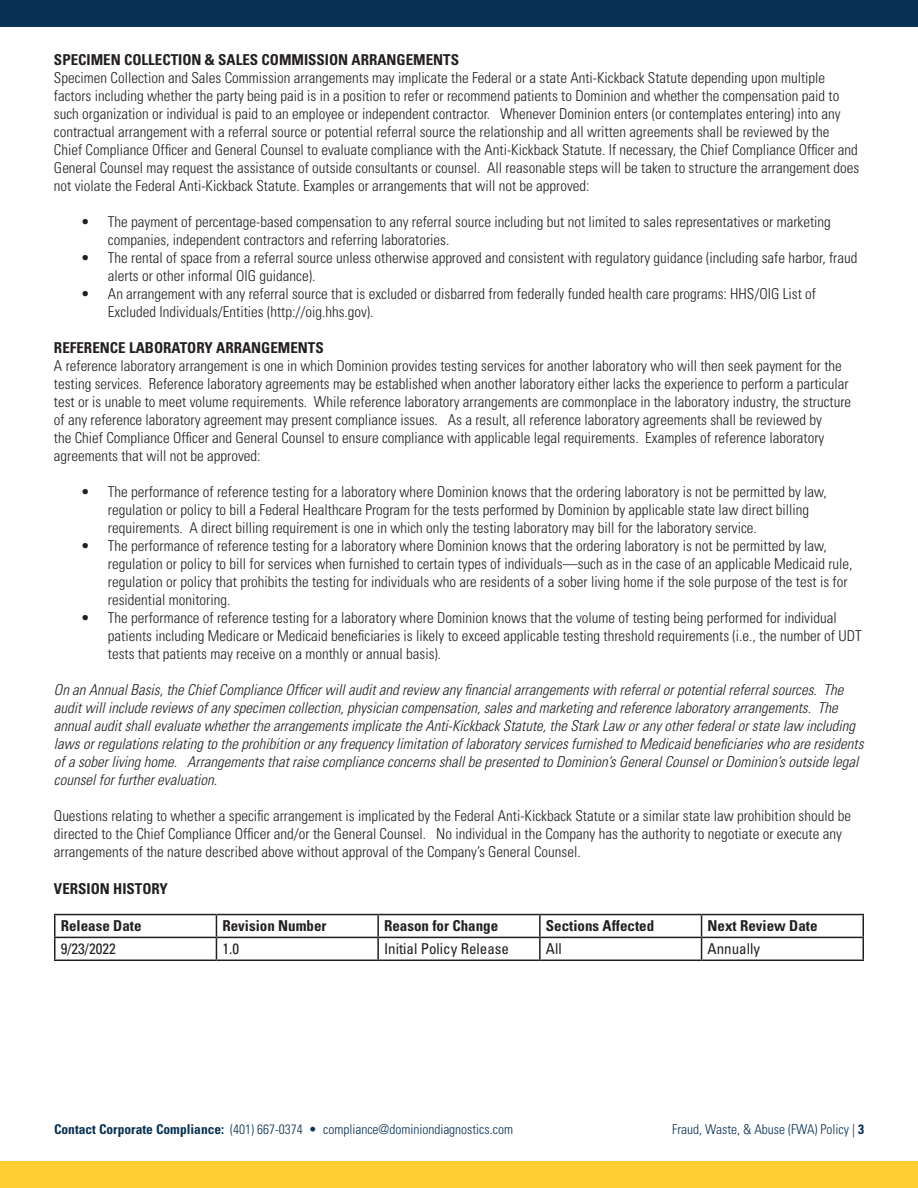
<style>
.page{position:relative;width:918px;height:1188px;background:#fff}
.page>*{position:absolute;margin:0;border:0;box-sizing:border-box;transform-origin:0 0}
.t1{font:300 condensed 15px/18px "Univers LT Std";color:#231f20}
.t2{font:italic 300 condensed 15px/18px "Univers LT Std";color:#231f20}
.t3{font:700 condensed 15px "Univers LT Std";color:#231f20}
.t4{font:condensed 15px "Univers LT Std";color:#231f20}
.t5{font:300 condensed 13.5px "Univers LT Std";color:#093153}
.s1{font-weight:700}
</style>
<div class="page">
<div style="left:0;top:0;width:918px;height:27px;background:#093153"></div>
<div style="left:0;top:1161px;width:918px;height:27px;background:#fecd32"></div>
<hr style="left:54px;top:914px;width:162px;height:1px;background:#231f20">
<hr style="left:54px;top:915px;width:2px;height:22px;background:#231f20">
<hr style="left:216px;top:914px;width:162px;height:1px;background:#231f20">
<hr style="left:378px;top:914px;width:162px;height:1px;background:#231f20">
<hr style="left:377px;top:915px;width:2px;height:22px;background:#231f20">
<hr style="left:540px;top:914px;width:162px;height:1px;background:#231f20">
<hr style="left:539px;top:915px;width:2px;height:22px;background:#231f20">
<hr style="left:702px;top:914px;width:162px;height:1px;background:#231f20">
<hr style="left:862px;top:915px;width:2px;height:22px;background:#231f20">
<hr style="left:54px;top:937px;width:162px;height:1px;background:#231f20">
<hr style="left:54px;top:938px;width:2px;height:22px;background:#231f20">
<hr style="left:216px;top:937px;width:162px;height:1px;background:#231f20">
<svg style="left:216px;top:915px;width:1px;height:45px"></svg>
<hr style="left:378px;top:937px;width:162px;height:1px;background:#231f20">
<hr style="left:377px;top:938px;width:2px;height:22px;background:#231f20">
<hr style="left:540px;top:937px;width:162px;height:1px;background:#231f20">
<hr style="left:539px;top:938px;width:2px;height:22px;background:#231f20">
<hr style="left:702px;top:937px;width:162px;height:1px;background:#231f20">
<svg style="left:701px;top:915px;width:1px;height:45px"></svg>
<hr style="left:862px;top:938px;width:2px;height:22px;background:#231f20">
<hr style="left:54px;top:960px;width:162px;height:1px;background:#231f20">
<hr style="left:216px;top:960px;width:162px;height:1px;background:#231f20">
<hr style="left:378px;top:960px;width:162px;height:1px;background:#231f20">
<hr style="left:540px;top:960px;width:162px;height:1px;background:#231f20">
<hr style="left:702px;top:960px;width:162px;height:1px;background:#231f20">
<p class="t3" style="left:54px;top:50px;width:407px">SPECIMEN COLLECTION &amp; SALES COMMISSION ARRANGEMENTS</p>
<p class="t1" style="left:54px;top:69px;width:807px">Specimen Collection and Sales Commission arrangements may implicate the Federal or a state Anti-Kickback Statute depending upon multiple factors including whether the party being paid is in a position to refer or recommend patients to Dominion and whether the compensation paid to such organization or individual is paid to an employee or independent contractor. Whenever Dominion enters (or contemplates entering) into any contractual arrangement with a referral source or potential referral source the relationship and all written agreements shall be reviewed by the Chief Compliance Officer and General Counsel to evaluate compliance with the Anti-Kickback Statute. If necessary, the Chief Compliance Officer and General Counsel may request the assistance of outside consultants or counsel. All reasonable steps will be taken to structure the arrangement does not violate the Federal Anti-Kickback Statute. Examples or arrangements that will not be approved:</p>
<p class="t1" style="left:108px;top:213px;width:724px;text-indent:-27px">• The payment of percentage-based compensation to any referral source including but not limited to sales representatives or marketing companies, independent contractors and referring laboratories.</p>
<p class="t1" style="left:108px;top:249px;width:751px;text-indent:-27px">• The rental of space from a referral source unless otherwise approved and consistent with regulatory guidance (including safe harbor, fraud alerts or other informal OIG guidance).</p>
<p class="t1" style="left:108px;top:285px;width:710px;text-indent:-27px">• An arrangement with any referral source that is excluded or disbarred from federally funded health care programs: HHS/OIG List of<br>Excluded Individuals/Entities (http://oig.hhs.gov).</p>
<p class="t3" style="left:54px;top:338px;width:271px">REFERENCE LABORATORY ARRANGEMENTS</p>
<p class="t1" style="left:54px;top:357px;width:799px">A reference laboratory arrangement is one in which Dominion provides testing services for another laboratory who will then seek payment for the testing services. Reference laboratory agreements may be established when another laboratory either lacks the experience to perform a particular test or is unable to meet volume requirements. While reference laboratory arrangements are commonplace in the laboratory industry, the structure of any reference laboratory agreement may present compliance issues. As a result, all reference laboratory agreements shall be reviewed by<br>the Chief Compliance Officer and General Counsel to ensure compliance with applicable legal requirements. Examples of reference laboratory agreements that will not be approved:</p>
<p class="t1" style="left:108px;top:483px;width:720px;text-indent:-27px">• The performance of reference testing for a laboratory where Dominion knows that the ordering laboratory is not be permitted by law, regulation or policy to bill a Federal Healthcare Program for the tests performed by Dominion by applicable state law direct billing requirements. A direct billing requirement is one in which only the testing laboratory may bill for the laboratory service.</p>
<p class="t1" style="left:108px;top:537px;width:746px;text-indent:-27px">• The performance of reference testing for a laboratory where Dominion knows that the ordering laboratory is not be permitted by law, regulation or policy to bill for services when furnished to certain types of individuals—such as in the case of an applicable Medicaid rule, regulation or policy that prohibits the testing for individuals who are residents of a sober living home if the sole purpose of the test is for residential monitoring.</p>
<p class="t1" style="left:108px;top:609px;width:755px;text-indent:-27px">• The performance of reference testing for a laboratory where Dominion knows that the volume of testing being performed for individual patients including Medicare or Medicaid beneficiaries is likely to exceed applicable testing threshold requirements (i.e., the number of UDT tests that patients may receive on a monthly or annual basis).</p>
<p class="t2" style="left:54px;top:681px;width:811px">On an Annual Basis, the Chief Compliance Officer will audit and review any financial arrangements with referral or potential referral sources. The audit will include reviews of any specimen collection, physician compensation, sales and marketing and reference laboratory arrangements. The annual audit shall evaluate whether the arrangements implicate the Anti-Kickback Statute, the Stark Law or any other federal or state law including laws or regulations relating to the prohibition or any frequency limitation of laboratory services furnished to Medicaid beneficiaries who are residents of a sober living home. Arrangements that raise compliance concerns shall be presented to Dominion’s General Counsel or Dominion’s outside legal counsel for further evaluation.</p>
<p class="t1" style="left:54px;top:807px;width:799px">Questions relating to whether a specific arrangement is implicated by the Federal Anti-Kickback Statute or a similar state law prohibition should be directed to the Chief Compliance Officer and/or the General Counsel. No individual in the Company has the authority to negotiate or execute any arrangements of the nature described above without approval of the Company’s General Counsel.</p>
<p class="t3" style="left:54px;top:880px;width:115px">VERSION HISTORY</p>
<p class="t3" style="left:61px;top:917px;width:82px">Release Date</p>
<p class="t3" style="left:222px;top:917px;width:106px">Revision Number</p>
<p class="t3" style="left:384px;top:917px;width:116px">Reason for Change</p>
<p class="t3" style="left:546px;top:917px;width:110px">Sections Affected</p>
<p class="t3" style="left:708px;top:917px;width:112px">Next Review Date</p>
<p class="t4" style="left:61px;top:939px;width:56px">9/23/2022</p>
<p class="t4" style="left:222px;top:939px;width:18px">1.0</p>
<p class="t4" style="left:384px;top:939px;width:126px">Initial Policy Release</p>
<p class="t4" style="left:546px;top:939px;width:17px">All</p>
<p class="t4" style="left:708px;top:939px;width:54px">Annually</p>
<p class="t5" style="left:54px;top:1121px;width:461px"><span class="s1">Contact Corporate Compliance:</span> (401) 667-0374 • compliance@dominiondiagnostics.com</p>
<p class="t5" style="left:672px;top:1121px;width:193px">Fraud, Waste, &amp; Abuse (FWA) Policy | <span class="s1">3</span></p>
</div>
